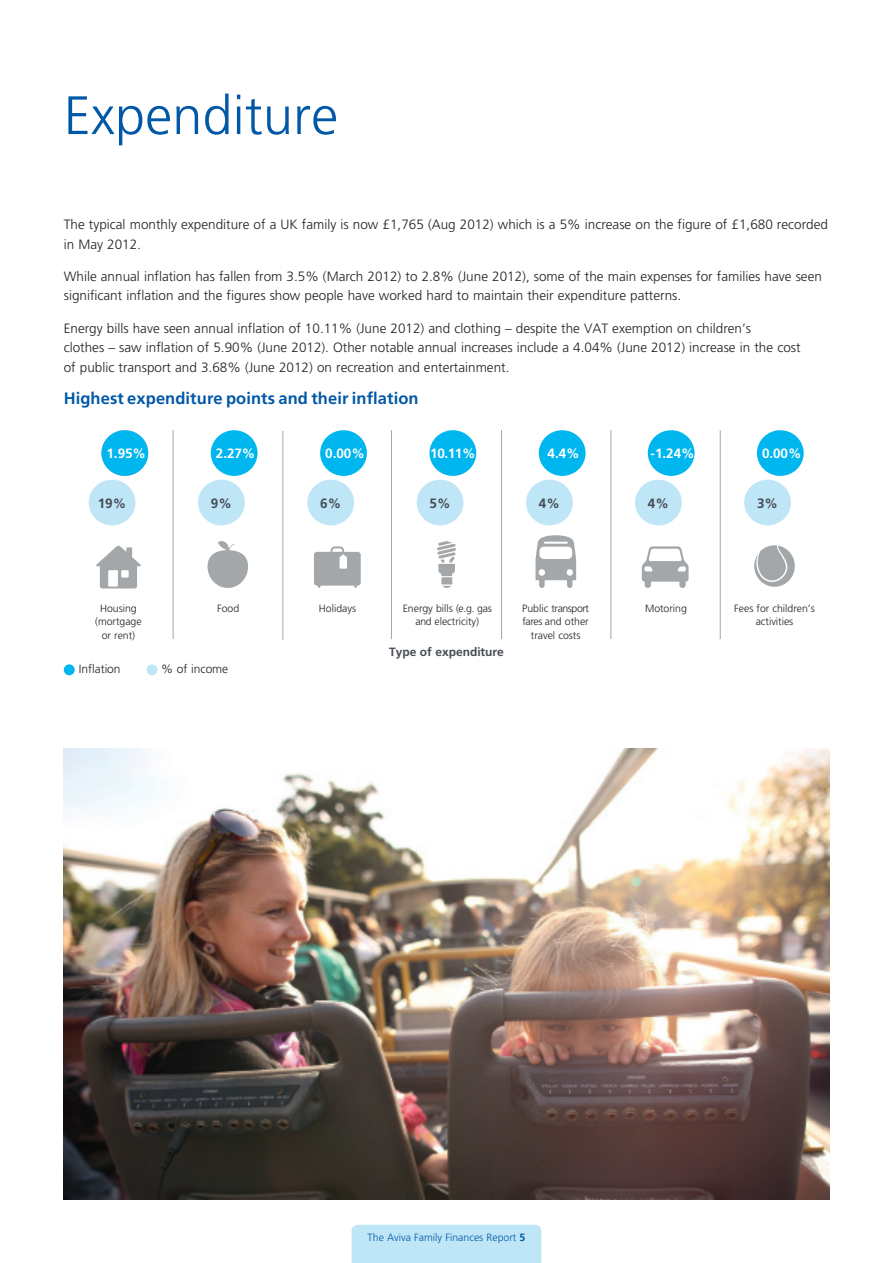
<style>
.page{position:relative;width:893px;height:1263px;background:#fff}
.page>*{position:absolute;margin:0;border:0;box-sizing:border-box;transform-origin:0 0}
.t1{font:300 54px "Frutiger";color:#0158a6}
.t2{font:700 16.5px "Frutiger";letter-spacing:.005em;color:#0158a6}
.t3{font:300 13.5px/19.5px "Frutiger";color:#231f20}
.t4{font:700 13.5px "Frutiger";letter-spacing:-.005em;color:#fff}
.t5{font:700 13.5px "Frutiger";color:#464b54}
.t6{font:300 12px "Frutiger";letter-spacing:-.005em;color:#231f20}
.t7{font:700 12px "Frutiger";letter-spacing:-.005em;color:#464b54}
.t8{font:300 10.5px/13.5px "Frutiger";letter-spacing:-.005em;color:#231f20;text-align:center}
.t9{font:300 10.5px "Frutiger";color:#0158a6}
.t10{font:300 10.5px "Frutiger";letter-spacing:-.04em;color:#231f20}
.s1{font-weight:700}
</style>
<div class="page">
<div style="left:352px;top:1225px;width:189px;height:38px;background:#bee6f7"></div>
<hr style="left:173px;top:430px;width:1px;height:209px;background:#a3a7a9">
<hr style="left:282px;top:431px;width:1px;height:209px;background:#a3a7a9">
<hr style="left:391px;top:430px;width:1px;height:209px;background:#a3a7a9">
<hr style="left:501px;top:430px;width:1px;height:209px;background:#a3a7a9">
<hr style="left:610px;top:430px;width:1px;height:209px;background:#a3a7a9">
<hr style="left:720px;top:430px;width:1px;height:209px;background:#a3a7a9">
<div style="left:101px;top:430px;width:47px;height:46px;background:#00b6ef;border-radius:50%"></div>
<div style="left:211px;top:430px;width:47px;height:46px;background:#00b6ef;border-radius:50%"></div>
<svg style="left:314px;top:546px;width:47px;height:42px"></svg>
<div style="left:307px;top:480px;width:47px;height:45px;background:#bee6f7;border-radius:50%"></div>
<div style="left:320px;top:430px;width:47px;height:46px;background:#00b6ef;border-radius:50%"></div>
<svg style="left:437px;top:541px;width:19px;height:47px"></svg>
<div style="left:417px;top:480px;width:46px;height:45px;background:#bee6f7;border-radius:50%"></div>
<div style="left:429px;top:430px;width:47px;height:46px;background:#00b6ef;border-radius:50%"></div>
<div style="left:526px;top:480px;width:47px;height:45px;background:#bee6f7;border-radius:50%"></div>
<div style="left:539px;top:430px;width:47px;height:46px;background:#00b6ef;border-radius:50%"></div>
<svg style="left:535px;top:535px;width:41px;height:53px"></svg>
<svg style="left:642px;top:546px;width:47px;height:42px"></svg>
<div style="left:635px;top:480px;width:47px;height:45px;background:#bee6f7;border-radius:50%"></div>
<div style="left:648px;top:430px;width:46px;height:46px;background:#00b6ef;border-radius:50%"></div>
<div style="left:744px;top:480px;width:47px;height:45px;background:#bee6f7;border-radius:50%"></div>
<div style="left:757px;top:430px;width:47px;height:46px;background:#00b6ef;border-radius:50%"></div>
<svg style="left:754px;top:545px;width:41px;height:42px"></svg>
<div style="left:64px;top:664px;width:11px;height:11px;background:#00b6ef;border-radius:50%"></div>
<svg style="left:96px;top:546px;width:45px;height:42px"></svg>
<div style="left:89px;top:480px;width:46px;height:45px;background:#bee6f7;border-radius:50%"></div>
<svg style="left:207px;top:541px;width:41px;height:47px"></svg>
<div style="left:198px;top:480px;width:47px;height:45px;background:#bee6f7;border-radius:50%"></div>
<div style="left:147px;top:664px;width:10px;height:11px;background:#bee6f7;border-radius:50%"></div>
<img style="left:64px;top:748px;width:765px;height:451px">
<h1 class="t1" style="left:64px;top:85px;width:276px">Expenditure</h1>
<p class="t3" style="left:64px;top:215px;width:766px">The typical monthly expenditure of a UK family is now £1,765 (Aug 2012) which is a 5% increase on the figure of £1,680 recorded in May 2012.</p>
<p class="t3" style="left:64px;top:267px;width:760px">While annual inflation has fallen from 3.5% (March 2012) to 2.8% (June 2012), some of the main expenses for families have seen significant inflation and the figures show people have worked hard to maintain their expenditure patterns.</p>
<p class="t3" style="left:64px;top:318px;width:738px">Energy bills have seen annual inflation of 10.11% (June 2012) and clothing – despite the VAT exemption on children’s<br>clothes – saw inflation of 5.90% (June 2012). Other notable annual increases include a 4.04% (June 2012) increase in the cost of public transport and 3.68% (June 2012) on recreation and entertainment.</p>
<h4 class="t2" style="left:64px;top:388px;width:356px">Highest expenditure points and their inflation</h4>
<p class="t4" style="left:107px;top:446px;width:41px">1.95%</p>
<p class="t4" style="left:216px;top:446px;width:41px">2.27%</p>
<p class="t4" style="left:325px;top:446px;width:41px">0.00%</p>
<p class="t4" style="left:430px;top:446px;width:47px">10.11%</p>
<p class="t4" style="left:548px;top:446px;width:34px">4.4%</p>
<p class="t4" style="left:651px;top:446px;width:46px">-1.24%</p>
<p class="t4" style="left:762px;top:446px;width:41px">0.00%</p>
<p class="t5" style="left:98px;top:495px;width:30px">19%</p>
<p class="t5" style="left:211px;top:495px;width:22px">9%</p>
<p class="t5" style="left:320px;top:495px;width:22px">6%</p>
<p class="t5" style="left:430px;top:495px;width:22px">5%</p>
<p class="t5" style="left:539px;top:495px;width:22px">4%</p>
<p class="t5" style="left:648px;top:495px;width:22px">4%</p>
<p class="t5" style="left:757px;top:495px;width:22px">3%</p>
<p class="t8" style="left:100px;top:601px;width:38px">Housing</p>
<p class="t8" style="left:217px;top:601px;width:24px">Food</p>
<p class="t8" style="left:95px;top:615px;width:48px">(mortgage or rent)</p>
<p class="t6" style="left:79px;top:662px;width:43px">Inflation</p>
<p class="t6" style="left:161px;top:662px;width:68px">% of income</p>
<p class="t8" style="left:319px;top:601px;width:39px">Holidays</p>
<p class="t8" style="left:403px;top:601px;width:90px">Energy bills (e.g. gas</p>
<p class="t10" style="left:522px;top:602px;width:68px">Public transport</p>
<p class="t8" style="left:645px;top:601px;width:43px">Motoring</p>
<p class="t8" style="left:734px;top:601px;width:82px">Fees for children’s</p>
<p class="t8" style="left:415px;top:615px;width:65px">and electricity)</p>
<p class="t8" style="left:523px;top:615px;width:68px">fares and other</p>
<p class="t8" style="left:756px;top:615px;width:39px">activities</p>
<p class="t8" style="left:531px;top:628px;width:51px">travel costs</p>
<p class="t7" style="left:389px;top:645px;width:116px">Type of expenditure</p>
<p class="t9" style="left:368px;top:1231px;width:159px">The Aviva Family Finances Report <span class="s1">5</span></p>
</div>
